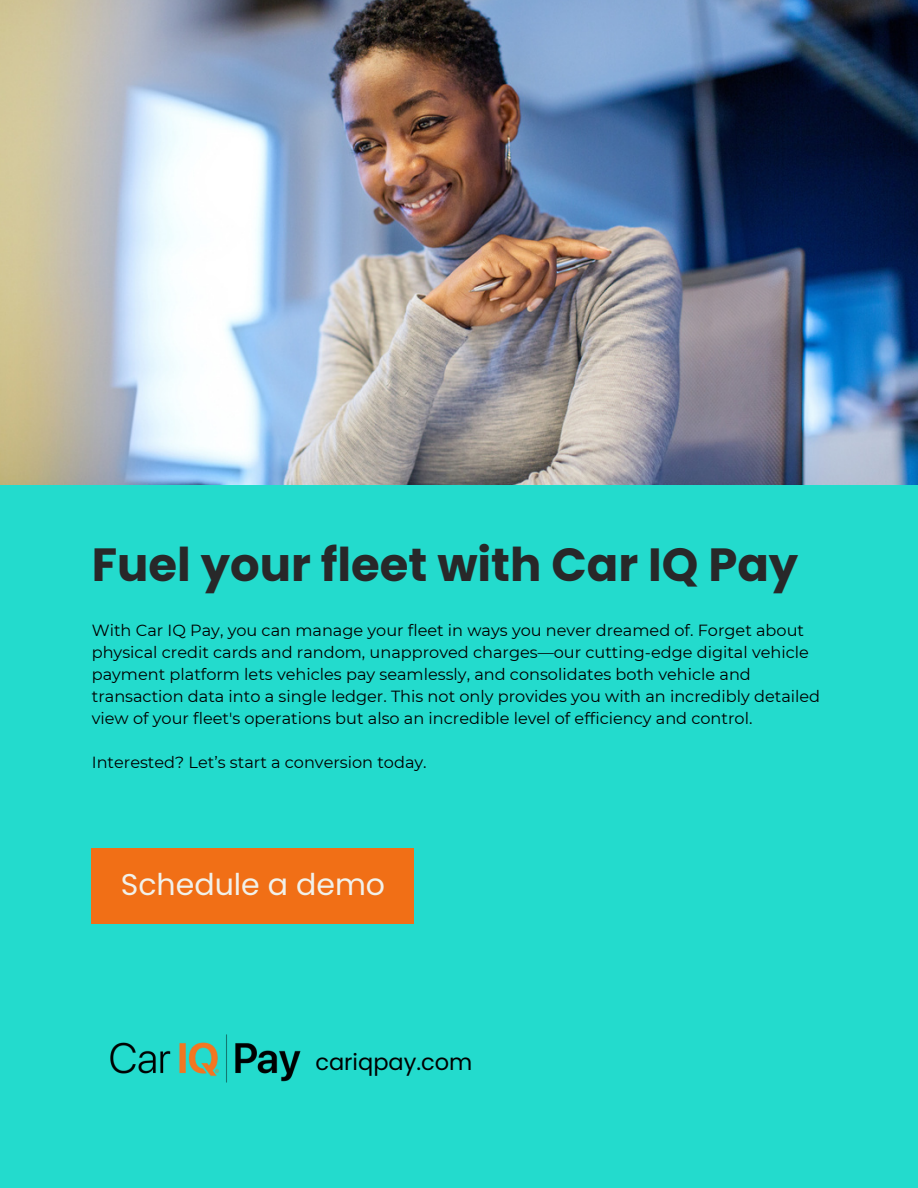
<style>
.page{position:relative;width:918px;height:1188px;background:#23dbcd}
.page>*{position:absolute;margin:0;border:0;box-sizing:border-box;transform-origin:0 0}
.t1{font:700 46.5px "Poppins";color:#282829}
.t2{font:30px "Poppins";color:#f1f1ea}
.t3{font:22.5px "Poppins";color:#000}
.t4{font:16.2px/22px "Montserrat";color:#000}
</style>
<div class="page">
<img style="left:110px;top:1034px;width:190px;height:49px">
<img style="left:0;top:0;width:918px;height:485px">
<div style="left:92px;top:848px;width:322px;height:76px;background:#f16f16"></div>
<p class="t1" style="left:92px;top:532px;width:708px">Fuel your fleet with Car IQ Pay</p>
<h2 class="t4" style="left:92px;top:619px;width:730px">With Car IQ Pay, you can manage your fleet in ways you never dreamed of. Forget about physical credit cards and random, unapproved charges—our cutting-edge digital vehicle payment platform lets vehicles pay seamlessly, and consolidates both vehicle and transaction data into a single ledger. This not only provides you with an incredibly detailed view of your fleet's operations but also an incredible level of efficiency and control.</h2>
<p class="t4" style="left:92px;top:752px;width:336px">Interested? Let’s start a conversion today.</p>
<p class="t2" style="left:121px;top:863px;width:266px">Schedule a demo</p>
<p class="t3" style="left:315px;top:1047px;width:159px">cariqpay.com</p>
</div>
